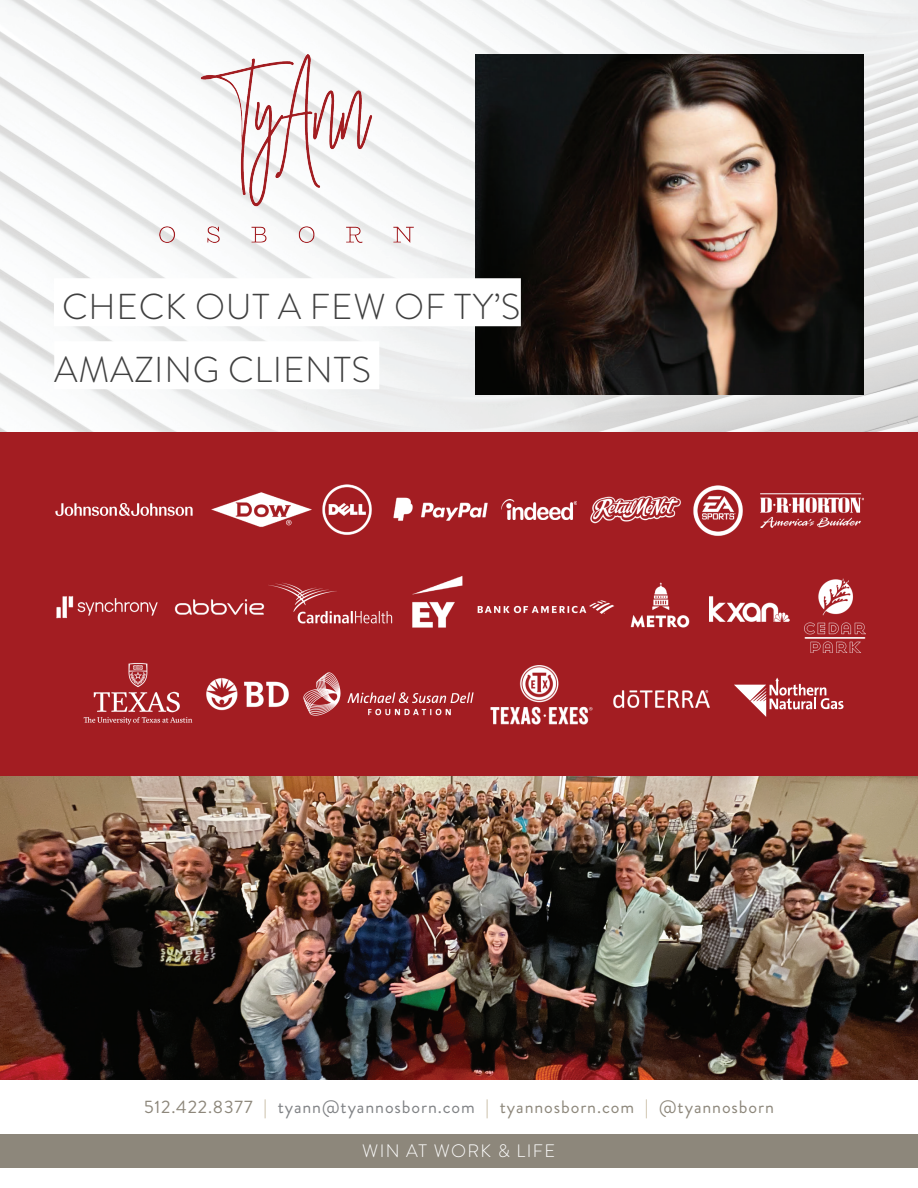
<style>
.page{position:relative;width:918px;height:1188px;background:#fff}
.page>*{position:absolute;margin:0;border:0;box-sizing:border-box;transform-origin:0 0}
.t1{font:300 36px/63px "Brandon Grotesque";letter-spacing:.02em;color:#404040}
.t2{font:18px "Brandon Grotesque";letter-spacing:.05em;color:#8d877b}
.t3{font:300 18px "Brandon Grotesque";letter-spacing:.075em;color:#fff}
.s1{color:#c3b69c}
.s2{color:#808285}
</style>
<div class="page">
<div style="left:0;top:1134px;width:918px;height:34px;background:#8d877b"></div>
<img style="left:0;top:0;width:918px;height:432px">
<div style="left:0;top:432px;width:918px;height:364px;background:#a31d22"></div>
<img style="left:322px;top:484px;width:50px;height:51px">
<img style="left:211px;top:492px;width:101px;height:35px">
<img style="left:393px;top:497px;width:95px;height:24px">
<img style="left:590px;top:495px;width:75px;height:29px">
<img style="left:502px;top:500px;width:75px;height:19px">
<img style="left:665px;top:485px;width:96px;height:51px">
<img style="left:761px;top:493px;width:103px;height:35px">
<img style="left:613px;top:690px;width:97px;height:19px">
<img style="left:206px;top:678px;width:83px;height:33px">
<svg style="left:734px;top:678px;width:110px;height:39px"></svg>
<img style="left:709px;top:597px;width:81px;height:24px">
<img style="left:630px;top:582px;width:60px;height:46px">
<img style="left:804px;top:578px;width:61px;height:74px">
<img style="left:303px;top:672px;width:171px;height:44px">
<img style="left:476px;top:54px;width:388px;height:340px">
<div style="left:54px;top:278px;width:467px;height:48px;background:#fff"></div>
<div style="left:54px;top:341px;width:325px;height:48px;background:#fff"></div>
<img style="left:159px;top:54px;width:254px;height:188px">
<img style="left:412px;top:576px;width:51px;height:52px">
<img style="left:477px;top:600px;width:137px;height:14px">
<img style="left:174px;top:599px;width:91px;height:16px">
<img style="left:56px;top:596px;width:102px;height:23px">
<img style="left:268px;top:582px;width:125px;height:42px">
<img style="left:491px;top:665px;width:101px;height:60px">
<img style="left:83px;top:663px;width:110px;height:62px">
<img style="left:55px;top:503px;width:138px;height:13px">
<img style="left:0;top:777px;width:918px;height:303px">
<h1 class="t1" style="left:54px;top:275px;width:468px">CHECK OUT A FEW OF TY’S<br>AMAZING CLIENTS</h1>
<p class="t2" style="left:144px;top:1095px;width:631px">512.422.8377 <span class="s1">|</span> <span class="s2">tyann@tyannosborn.com</span> <span class="s1">|</span> tyannosborn.com <span class="s1">|</span> @tyannosborn</p>
<p class="t3" style="left:362px;top:1139px;width:194px">WIN AT WORK &amp; LIFE</p>
</div>
